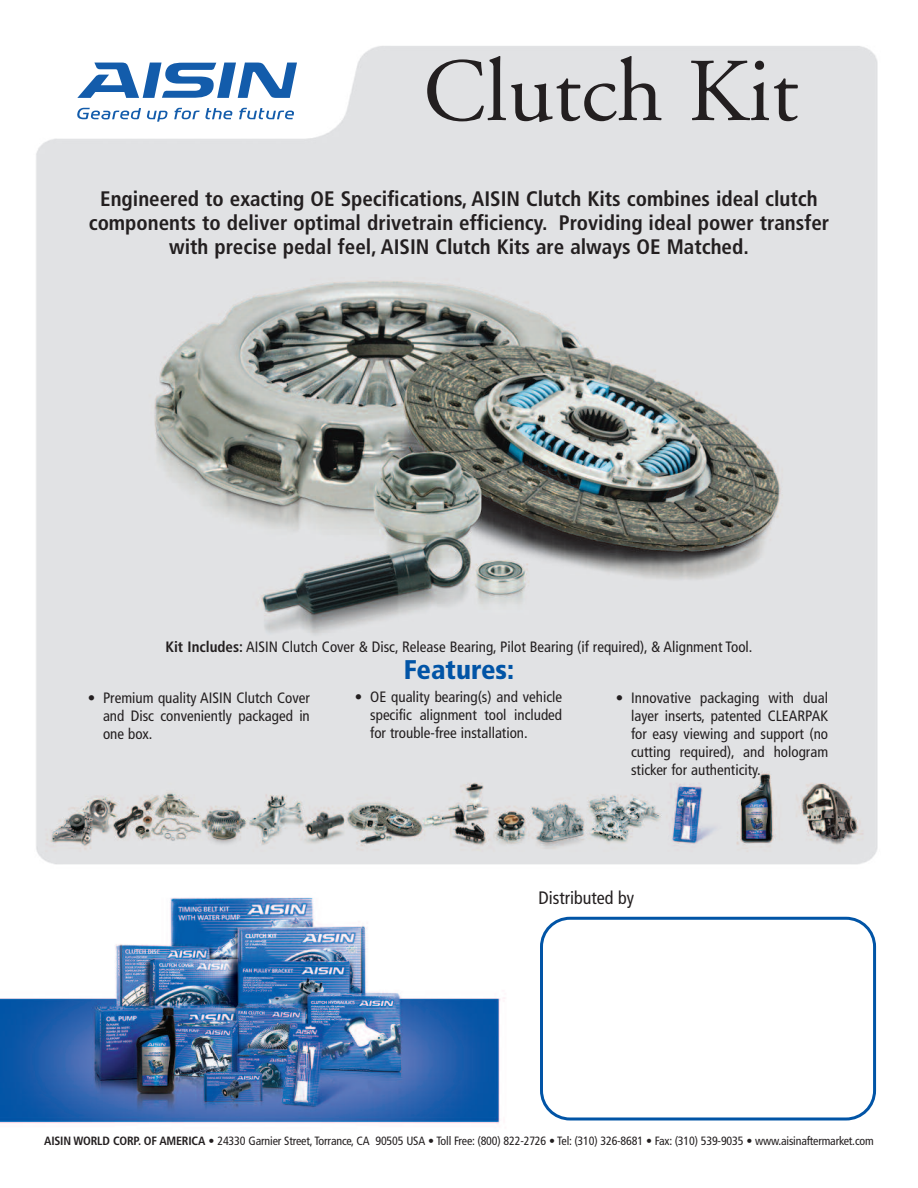
<style>
.page{position:relative;width:918px;height:1188px;background:#fff}
.page>*{position:absolute;margin:0;border:0;box-sizing:border-box;transform-origin:0 0}
.t1{font:89.55px "Adobe Garamond";color:#231f20}
.t2{font:900 condensed 27px "Frutiger";color:#0154a6}
.t3{font:700 condensed 21px/24px "Frutiger";color:#231f20;text-align:center}
.t4{font:condensed 18px "Frutiger";color:#231f20}
.t5{font:condensed 15px/18px "Frutiger";color:#231f20;text-align:justify}
.t6{font:condensed 12px "Frutiger";letter-spacing:-.015em;color:#231f20}
.s1{font-weight:700}
</style>
<div class="page">
<img style="left:0;top:46px;width:878px;height:1078px">
<svg style="left:147px;top:111px;width:21px;height:11px"></svg>
<svg style="left:174px;top:108px;width:58px;height:11px"></svg>
<svg style="left:239px;top:108px;width:55px;height:11px"></svg>
<svg style="left:77px;top:108px;width:64px;height:11px"></svg>
<svg style="left:77px;top:63px;width:220px;height:35px"></svg>
<svg style="left:540px;top:917px;width:336px;height:203px"></svg>
<h1 class="t1" style="left:423px;top:56px;width:377px">Clutch Kit</h1>
<p class="t3" style="left:89px;top:189px;width:742px">Engineered to exacting OE Specifications, AISIN Clutch Kits combines ideal clutch components to deliver optimal drivetrain efficiency. Providing ideal power transfer with precise pedal feel, AISIN Clutch Kits are always OE Matched.</p>
<p class="t5" style="left:165px;top:639px;width:589px"><span class="s1">Kit Includes:</span> AISIN Clutch Cover &amp; Disc, Release Bearing, Pilot Bearing (if required), &amp; Alignment Tool.</p>
<p class="t5" style="left:370px;top:689px;width:193px;text-indent:-15px">• OE quality bearing(s) and vehicle specific alignment tool included for trouble-free installation.</p>
<p class="t5" style="left:631px;top:690px;width:199px;text-indent:-15px">• Innovative packaging with dual layer inserts, patented CLEARPAK for easy viewing and support (no cutting required), and hologram sticker for authenticity.</p>
<h2 class="t2" style="left:404px;top:658px;width:112px">Features:</h2>
<p class="t5" style="left:103px;top:690px;width:208px;text-indent:-15px">• Premium quality AISIN Clutch Cover and Disc conveniently packaged in one box.</p>
<p class="t4" style="left:539px;top:891px;width:97px">Distributed by</p>
<p class="t6" style="left:44px;top:1136px;width:831px"><span class="s1">AISIN WORLD CORP. OF AMERICA •</span> 24330 Garnier Street, Torrance, CA 90505 USA • Toll Free: (800) 822-2726 • Tel: (310) 326-8681 • Fax: (310) 539-9035 • www.aisinaftermarket.com</p>
</div>
